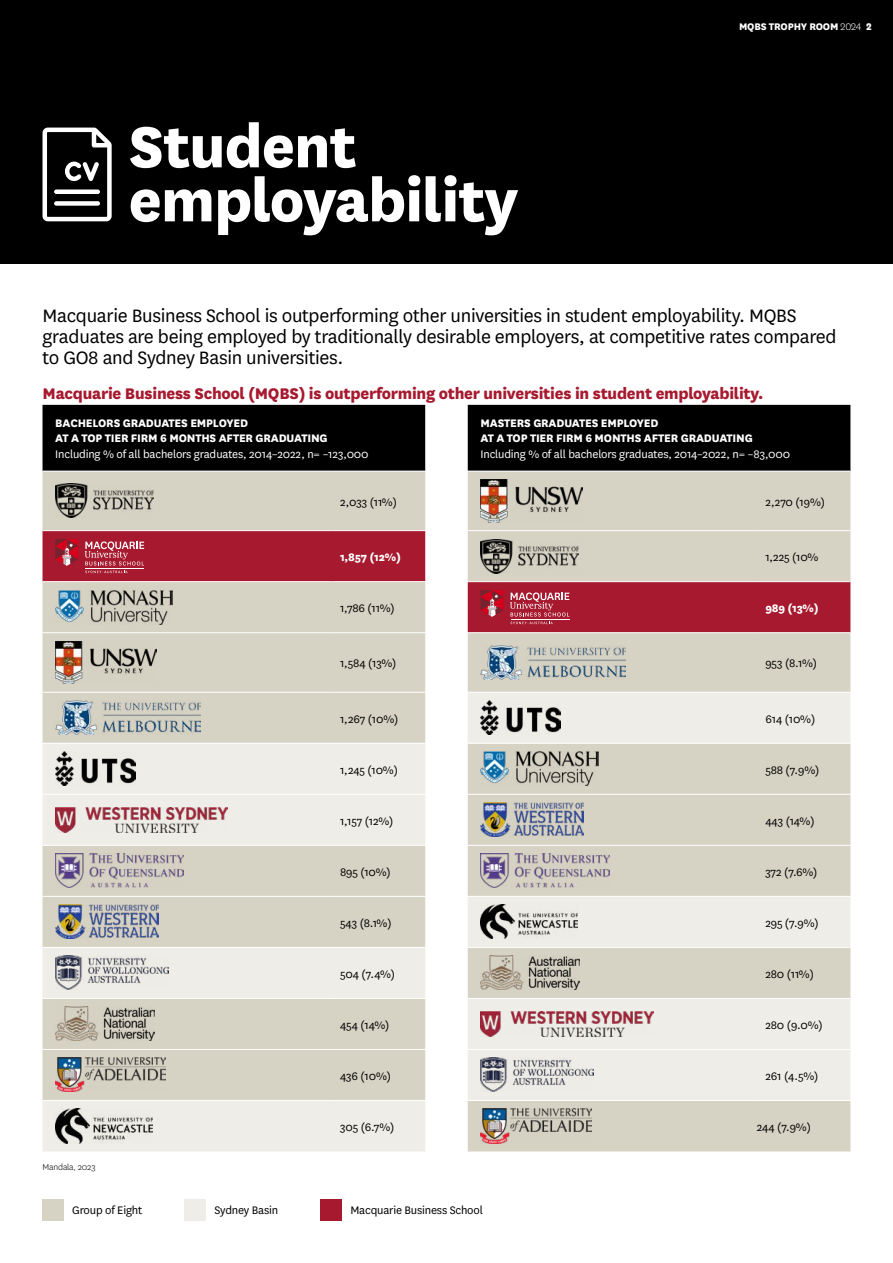
<style>
.page{position:relative;width:893px;height:1263px;background:#fff}
.page>*{position:absolute;margin:0;border:0;box-sizing:border-box;transform-origin:0 0}
.t1{font:800 67.5px/54px "National";letter-spacing:-.015em;color:#fff}
.t2{font:21px/21px "National";letter-spacing:-.015em;color:#000}
.t3{font:800 18px "National";letter-spacing:-.015em;color:#a6192e}
.t4{font:12.75px "National";letter-spacing:-.015em;color:#000}
.t5{font:800 12.75px/15.3px "National";letter-spacing:-.015em;color:#fff}
.t6{font:12.75px "National";letter-spacing:-.015em;color:#fff}
.t7{font:800 11.25px "National";letter-spacing:-.015em;color:#fff}
.t8{font:300 9.75px "National";letter-spacing:-.015em;color:#000}
.s1{font-weight:300}
</style>
<div class="page">
<div style="left:0;top:0;width:893px;height:264px;background:#000"></div>
<div style="left:43px;top:405px;width:382px;height:66px;background:#000"></div>
<div style="left:468px;top:405px;width:382px;height:66px;background:#000"></div>
<svg style="left:43px;top:472px;width:807px;height:220px;background:#d8d5c8"></svg>
<svg style="left:43px;top:531px;width:807px;height:101px;background:#c17a7e"></svg>
<svg style="left:43px;top:693px;width:807px;height:458px;background:#e3e0d6"></svg>
<hr style="left:43px;top:530px;width:289px;height:1px;background:#fff">
<hr style="left:332px;top:530px;width:93px;height:1px;background:#fff">
<hr style="left:425px;top:530px;width:43px;height:1px;background:#fff">
<hr style="left:468px;top:530px;width:289px;height:1px;background:#fff">
<hr style="left:757px;top:530px;width:93px;height:1px;background:#fff">
<hr style="left:43px;top:581px;width:289px;height:1px;background:#fff">
<hr style="left:332px;top:581px;width:93px;height:1px;background:#fff">
<hr style="left:425px;top:581px;width:43px;height:1px;background:#fff">
<hr style="left:468px;top:581px;width:289px;height:1px;background:#fff">
<hr style="left:757px;top:581px;width:93px;height:1px;background:#fff">
<hr style="left:43px;top:632px;width:289px;height:1px;background:#fff">
<hr style="left:332px;top:632px;width:93px;height:1px;background:#fff">
<hr style="left:425px;top:632px;width:43px;height:1px;background:#fff">
<hr style="left:468px;top:632px;width:289px;height:1px;background:#fff">
<hr style="left:757px;top:632px;width:93px;height:1px;background:#fff">
<hr style="left:43px;top:743px;width:289px;height:1px;background:#fff">
<hr style="left:332px;top:743px;width:93px;height:1px;background:#fff">
<hr style="left:425px;top:743px;width:43px;height:1px;background:#fff">
<hr style="left:468px;top:743px;width:289px;height:1px;background:#fff">
<hr style="left:757px;top:743px;width:93px;height:1px;background:#fff">
<hr style="left:43px;top:794px;width:289px;height:1px;background:#fff">
<hr style="left:332px;top:794px;width:93px;height:1px;background:#fff">
<hr style="left:425px;top:794px;width:43px;height:1px;background:#fff">
<hr style="left:468px;top:794px;width:289px;height:1px;background:#fff">
<hr style="left:757px;top:794px;width:93px;height:1px;background:#fff">
<hr style="left:43px;top:845px;width:289px;height:1px;background:#fff">
<hr style="left:332px;top:845px;width:93px;height:1px;background:#fff">
<hr style="left:425px;top:845px;width:43px;height:1px;background:#fff">
<hr style="left:468px;top:845px;width:289px;height:1px;background:#fff">
<hr style="left:757px;top:845px;width:93px;height:1px;background:#fff">
<hr style="left:43px;top:896px;width:289px;height:1px;background:#fff">
<hr style="left:332px;top:896px;width:93px;height:1px;background:#fff">
<hr style="left:425px;top:896px;width:43px;height:1px;background:#fff">
<hr style="left:468px;top:896px;width:289px;height:1px;background:#fff">
<hr style="left:757px;top:896px;width:93px;height:1px;background:#fff">
<hr style="left:43px;top:947px;width:289px;height:1px;background:#fff">
<hr style="left:332px;top:947px;width:93px;height:1px;background:#fff">
<hr style="left:425px;top:947px;width:43px;height:1px;background:#fff">
<hr style="left:468px;top:947px;width:289px;height:1px;background:#fff">
<hr style="left:757px;top:947px;width:93px;height:1px;background:#fff">
<hr style="left:43px;top:998px;width:289px;height:1px;background:#fff">
<hr style="left:332px;top:998px;width:93px;height:1px;background:#fff">
<hr style="left:425px;top:998px;width:43px;height:1px;background:#fff">
<hr style="left:468px;top:998px;width:289px;height:1px;background:#fff">
<hr style="left:757px;top:998px;width:93px;height:1px;background:#fff">
<hr style="left:43px;top:1049px;width:289px;height:1px;background:#fff">
<hr style="left:332px;top:1049px;width:93px;height:1px;background:#fff">
<hr style="left:425px;top:1049px;width:43px;height:1px;background:#fff">
<hr style="left:468px;top:1049px;width:289px;height:1px;background:#fff">
<hr style="left:757px;top:1049px;width:93px;height:1px;background:#fff">
<hr style="left:43px;top:1100px;width:289px;height:1px;background:#fff">
<hr style="left:332px;top:1100px;width:93px;height:1px;background:#fff">
<hr style="left:425px;top:1100px;width:43px;height:1px;background:#fff">
<hr style="left:468px;top:1100px;width:289px;height:1px;background:#fff">
<hr style="left:757px;top:1100px;width:93px;height:1px;background:#fff">
<img style="left:55px;top:484px;width:98px;height:34px">
<img style="left:480px;top:480px;width:102px;height:42px">
<svg style="left:85px;top:571px;width:42px;height:2px"></svg>
<svg style="left:85px;top:541px;width:59px;height:24px"></svg>
<hr style="left:85px;top:568px;width:59px;height:1px;background:#fff">
<svg style="left:55px;top:539px;width:23px;height:27px"></svg>
<img style="left:480px;top:539px;width:99px;height:34px">
<img style="left:55px;top:590px;width:118px;height:34px">
<svg style="left:511px;top:622px;width:42px;height:2px"></svg>
<svg style="left:510px;top:592px;width:59px;height:24px"></svg>
<hr style="left:511px;top:619px;width:58px;height:1px;background:#fff">
<svg style="left:480px;top:590px;width:24px;height:27px"></svg>
<img style="left:55px;top:641px;width:102px;height:43px">
<img style="left:480px;top:645px;width:145px;height:34px">
<img style="left:55px;top:701px;width:145px;height:34px">
<img style="left:480px;top:701px;width:81px;height:34px">
<img style="left:55px;top:752px;width:80px;height:34px">
<img style="left:480px;top:752px;width:118px;height:34px">
<img style="left:55px;top:807px;width:173px;height:25px">
<img style="left:480px;top:803px;width:104px;height:34px">
<img style="left:55px;top:854px;width:129px;height:34px">
<img style="left:480px;top:854px;width:129px;height:34px">
<img style="left:55px;top:905px;width:104px;height:34px">
<img style="left:480px;top:905px;width:97px;height:34px">
<img style="left:55px;top:956px;width:114px;height:34px">
<img style="left:480px;top:956px;width:100px;height:34px">
<img style="left:55px;top:1007px;width:100px;height:34px">
<img style="left:480px;top:1011px;width:173px;height:26px">
<img style="left:55px;top:1058px;width:111px;height:34px">
<img style="left:480px;top:1058px;width:114px;height:34px">
<img style="left:55px;top:1109px;width:97px;height:34px">
<img style="left:480px;top:1109px;width:111px;height:34px">
<div style="left:43px;top:1199px;width:21px;height:21px;background:#d6d2c4"></div>
<div style="left:185px;top:1199px;width:21px;height:21px;background:#efede7"></div>
<div style="left:321px;top:1199px;width:21px;height:21px;background:#a6192e"></div>
<svg style="left:43px;top:128px;width:69px;height:93px"></svg>
<h1 class="t1" style="left:129px;top:114px;width:391px">Student employability</h1>
<p class="t7" style="left:739px;top:18px;width:134px">MQBS TROPHY ROOM <span class="s1">2024</span> 2</p>
<h2 class="t2" style="left:43px;top:304px;width:795px">Macquarie Business School is outperforming other universities in student employability. MQBS graduates are being employed by traditionally desirable employers, at competitive rates compared to GO8 and Sydney Basin universities.</h2>
<h3 class="t3" style="left:43px;top:380px;width:723px">Macquarie Business School (MQBS) is outperforming other universities in student employability.</h3>
<p class="t5" style="left:55px;top:415px;width:274px">BACHELORS GRADUATES EMPLOYED<br>AT A TOP TIER FIRM 6 MONTHS AFTER GRADUATING</p>
<p class="t5" style="left:480px;top:415px;width:274px">MASTERS GRADUATES EMPLOYED<br>AT A TOP TIER FIRM 6 MONTHS AFTER GRADUATING</p>
<p class="t6" style="left:55px;top:446px;width:315px">Including % of all bachelors graduates, 2014–2022, n= –123,000</p>
<p class="t6" style="left:480px;top:446px;width:311px">Including % of all bachelors graduates, 2014–2022, n= –83,000</p>
<p class="t4" style="left:340px;top:493px;width:58px">2,033 (11%)</p>
<p class="t4" style="left:765px;top:493px;width:61px">2,270 (19%)</p>
<p class="t5" style="left:340px;top:548px;width:62px">1,857 (12%)</p>
<p class="t4" style="left:765px;top:549px;width:55px">1,225 (10%</p>
<p class="t4" style="left:340px;top:600px;width:56px">1,786 (11%)</p>
<p class="t5" style="left:765px;top:599px;width:54px">989 (13%)</p>
<p class="t4" style="left:340px;top:655px;width:58px">1,584 (13%)</p>
<p class="t4" style="left:765px;top:655px;width:53px">953 (8.1%)</p>
<p class="t4" style="left:340px;top:710px;width:60px">1,267 (10%)</p>
<p class="t4" style="left:765px;top:710px;width:51px">614 (10%)</p>
<p class="t4" style="left:340px;top:761px;width:59px">1,245 (10%)</p>
<p class="t4" style="left:765px;top:761px;width:55px">588 (7.9%)</p>
<p class="t4" style="left:340px;top:812px;width:55px">1,157 (12%)</p>
<p class="t4" style="left:765px;top:812px;width:51px">443 (14%)</p>
<p class="t4" style="left:340px;top:863px;width:52px">895 (10%)</p>
<p class="t4" style="left:765px;top:863px;width:54px">372 (7.6%)</p>
<p class="t4" style="left:340px;top:914px;width:53px">543 (8.1%)</p>
<p class="t4" style="left:765px;top:914px;width:55px">295 (7.9%)</p>
<p class="t4" style="left:340px;top:965px;width:56px">504 (7.4%)</p>
<p class="t4" style="left:765px;top:965px;width:50px">280 (11%)</p>
<p class="t4" style="left:340px;top:1016px;width:51px">454 (14%)</p>
<p class="t4" style="left:765px;top:1016px;width:59px">280 (9.0%)</p>
<p class="t4" style="left:340px;top:1067px;width:52px">436 (10%)</p>
<p class="t4" style="left:765px;top:1067px;width:54px">261 (4.5%)</p>
<p class="t4" style="left:340px;top:1118px;width:56px">305 (6.7%)</p>
<p class="t4" style="left:757px;top:1119px;width:55px">244 (7.9%)</p>
<p class="t8" style="left:43px;top:1161px;width:55px">Mandala, 2023</p>
<p class="t4" style="left:72px;top:1201px;width:71px">Group of Eight</p>
<p class="t4" style="left:215px;top:1201px;width:65px">Sydney Basin</p>
<p class="t4" style="left:350px;top:1201px;width:134px">Macquarie Business School</p>
</div>
